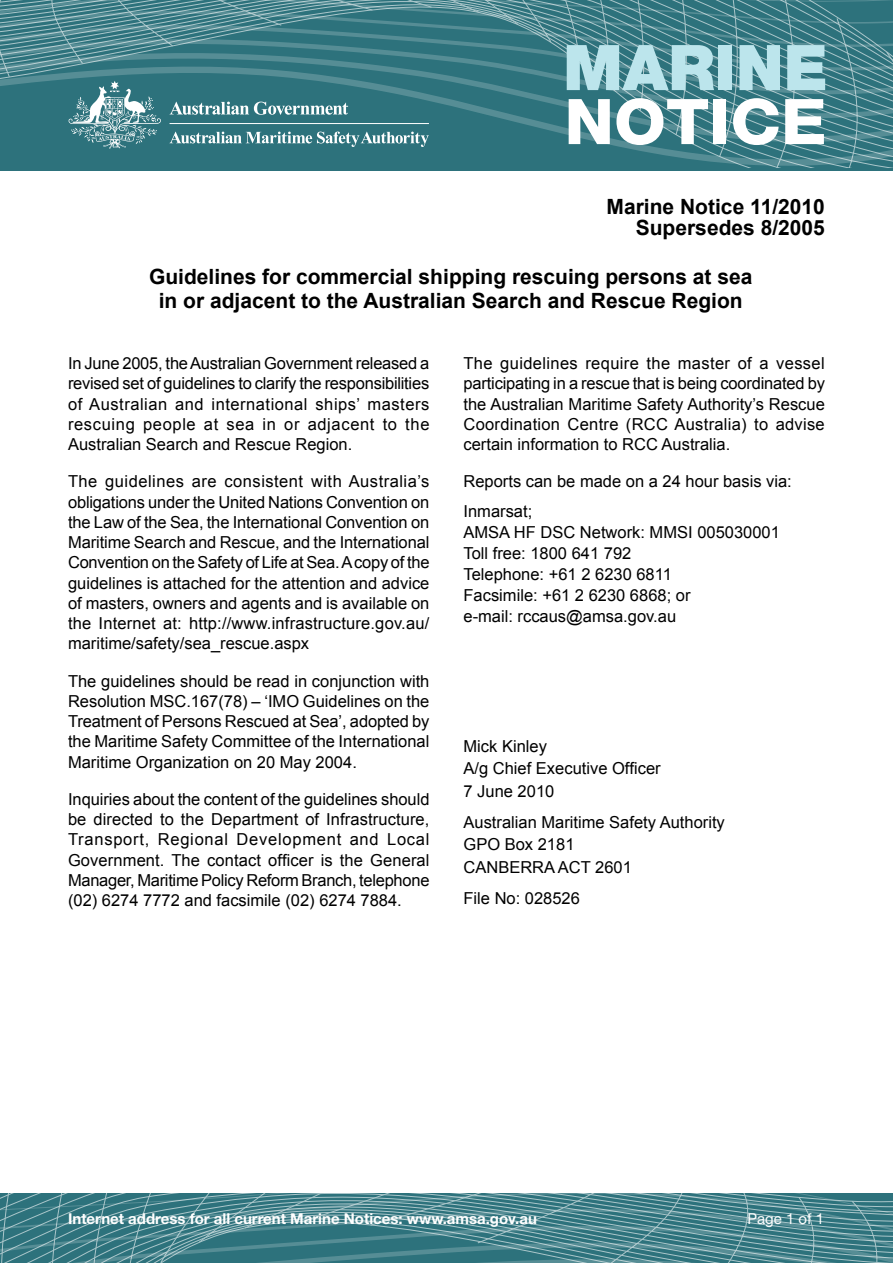
<style>
.page{position:relative;width:893px;height:1263px;background:#fff}
.page>*{position:absolute;margin:0;border:0;box-sizing:border-box;transform-origin:0 0}
.t1{font:900 63px "Helvetica Neue";color:#bce5ec}
.t2{font:800 63px "Helvetica Neue";color:#fff;scale:1.06 1}
.t3{font:700 21px/24px "Arial";color:#000;text-align:center}
.t4{font:16.5px/20.2px "Arial";color:#000;text-align:justify}
.t5{font:700 15px "Helvetica Neue";color:#fff}
.t6{font:15px "Helvetica Neue";color:#fff}
</style>
<div class="page">
<svg style="left:0;top:1193px;width:893px;height:70px;background:#4a858d"></svg>
<svg style="left:0;top:0;width:893px;height:168px;background:#428089"></svg>
<hr style="left:170px;top:123px;width:259px;height:1px;background:#fff">
<h1 class="t1" style="left:563px;top:30px;width:266px">MARINE</h1>
<h1 class="t2" style="left:564px;top:84px;width:249px">NOTICE</h1>
<p class="t3" style="left:607px;top:196px;width:220px;line-height:21px;text-align:right">Marine Notice 11/2010<br>Supersedes 8/2005</p>
<p class="t3" style="left:149px;top:265px;width:605px">Guidelines for commercial shipping rescuing persons at sea in or adjacent to the Australian Search and Rescue Region</p>
<p class="t4" style="left:68px;top:353px;width:363px">In June 2005, the Australian Government released a revised set of guidelines to clarify the responsibilities of Australian and international ships’ masters rescuing people at sea in or adjacent to the Australian Search and Rescue Region.</p>
<p class="t4" style="left:68px;top:471px;width:363px">The guidelines are consistent with Australia’s obligations under the United Nations Convention on the Law of the Sea, the International Convention on Maritime Search and Rescue, and the International Convention on the Safety of Life at Sea. A copy of the guidelines is attached for the attention and advice of masters, owners and agents and is available on the Internet at: http://www.infrastructure.gov.au/ maritime/safety/sea_rescue.aspx</p>
<p class="t4" style="left:68px;top:671px;width:363px">The guidelines should be read in conjunction with Resolution MSC.167(78) – ‘IMO Guidelines on the Treatment of Persons Rescued at Sea’, adopted by the Maritime Safety Committee of the International Maritime Organization on 20 May 2004.</p>
<p class="t4" style="left:68px;top:789px;width:363px">Inquiries about the content of the guidelines should be directed to the Department of Infrastructure, Transport, Regional Development and Local Government. The contact officer is the General Manager, Maritime Policy Reform Branch, telephone (02) 6274 7772 and facsimile (02) 6274 7884.</p>
<p class="t4" style="left:463px;top:353px;width:363px">The guidelines require the master of a vessel participating in a rescue that is being coordinated by the Australian Maritime Safety Authority’s Rescue Coordination Centre (RCC Australia) to advise certain information to RCC Australia.</p>
<p class="t4" style="left:463px;top:467px;width:330px;line-height:29.5px">Reports can be made on a 24 hour basis via:<br>Inmarsat;</p>
<p class="t4" style="left:463px;top:522px;width:318px;line-height:21px;text-align:left">AMSA HF DSC Network: MMSI 005030001<br>Toll free: 1800 641 792<br>Telephone: +61 2 6230 6811<br>Facsimile: +61 2 6230 6868; or<br>e-mail: rccaus@amsa.gov.au</p>
<p class="t4" style="left:463px;top:734px;width:199px;line-height:22.5px;text-align:left">Mick Kinley<br>A/g Chief Executive Officer<br>7 June 2010</p>
<p class="t4" style="left:463px;top:810px;width:263px;line-height:22.5px;text-align:left">Australian Maritime Safety Authority<br>GPO Box 2181<br>CANBERRA ACT 2601</p>
<p class="t4" style="left:463px;top:888px;width:118px">File No: 028526</p>
<p class="t5" style="left:68px;top:1209px;width:470px">Internet address for all current Marine Notices: www.amsa.gov.au</p>
<p class="t6" style="left:747px;top:1209px;width:78px">Page 1 of 1</p>
</div>
